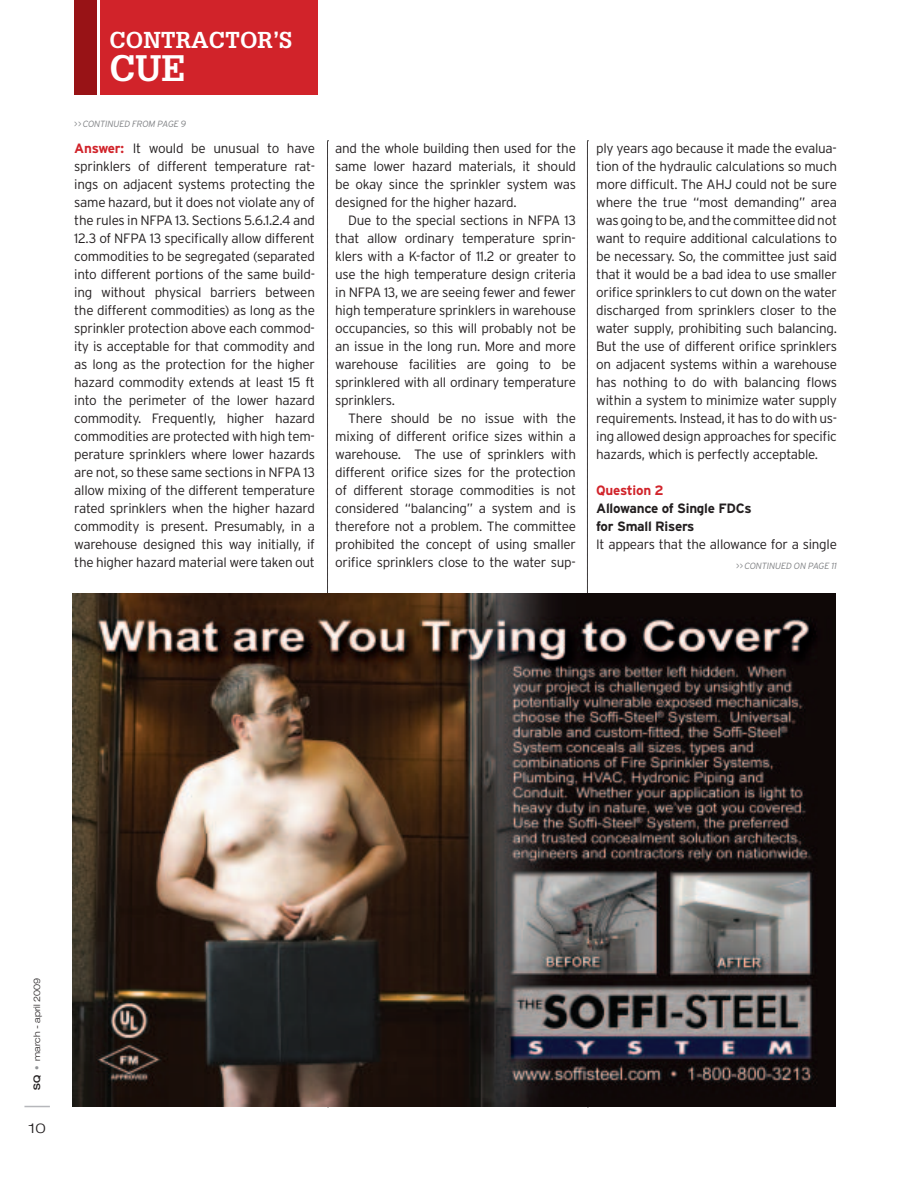
<style>
.page{position:relative;width:918px;height:1188px;background:#fff}
.page>*{position:absolute;margin:0;border:0;box-sizing:border-box;transform-origin:0 0}
.t1{font:700 36px "Glypha";color:#fff}
.t2{font:700 22.5px "Glypha";color:#fff}
.t3{font:300 13.5px/18px "Interstate";letter-spacing:-.02em;color:#231f20;text-align:justify}
.t4{font:700 13.5px/18px "Interstate";letter-spacing:-.02em;color:#231f20}
.t5{font:700 13.5px "Interstate";letter-spacing:-.02em;color:#d1232a}
.t6{font:300 expanded 13.5px "Helvetica Neue";color:#231f20;scale:1.15 1}
.t7{font:italic 300 9px "Interstate";letter-spacing:-.02em;color:#808285}
.t8{font:300 expanded 9px "Helvetica Neue";color:#231f20}
.s1{font-weight:700;color:#d1232a}
.s2{font-weight:500}
.s3{color:#939598}
</style>
<div class="page">
<div style="left:100px;top:0;width:217px;height:95px;background:#d1232a"></div>
<div style="left:74px;top:0;width:23px;height:95px;background:#981316"></div>
<svg style="left:327px;top:141px;width:2px;height:967px"></svg>
<svg style="left:587px;top:141px;width:1px;height:967px"></svg>
<img style="left:73px;top:593px;width:763px;height:514px">
<svg style="left:24px;top:1106px;width:26px;height:1px"></svg>
<h2 class="t2" style="left:110px;top:32px;width:184px">CONTRACTOR’S</h2>
<h1 class="t1" style="left:110px;top:55px;width:77px">CUE</h1>
<p class="t7" style="left:74px;top:120px;width:114px">&gt; &gt; CONTINUED FROM PAGE 9</p>
<p class="t3" style="left:74px;top:140px;width:242px"><span class="s1">Answer:</span> It would be unusual to have sprinklers of different temperature rat&shy;ings on adjacent systems protecting the same hazard, but it does not violate any of the rules in NFPA 13. Sections 5.6.1.2.4 and 12.3 of NFPA 13 specifically allow different commodities to be segregated (separated into different portions of the same build&shy;ing without physical barriers between the different commodities) as long as the sprinkler protection above each commod&shy;ity is acceptable for that commodity and as long as the protection for the higher hazard commodity extends at least 15 ft into the perimeter of the lower hazard commodity. Frequently, higher hazard commodities are protected with high tem&shy;perature sprinklers where lower hazards are not, so these same sections in NFPA 13 allow mixing of the different temperature rated sprinklers when the higher hazard commodity is present. Presumably, in a warehouse designed this way initially, if the higher hazard material were taken out</p>
<p class="t3" style="left:335px;top:140px;width:242px">and the whole building then used for the same lower hazard materials, it should be okay since the sprinkler system was designed for the higher hazard.</p>
<p class="t3" style="left:335px;top:212px;width:242px;text-indent:13px">Due to the special sections in NFPA 13 that allow ordinary temperature sprin&shy;klers with a K-factor of 11.2 or greater to use the high temperature design criteria in NFPA 13, we are seeing fewer and fewer high temperature sprinklers in warehouse occupancies, so this will probably not be an issue in the long run. More and more warehouse facilities are going to be sprinklered with all ordinary temperature sprinklers.</p>
<p class="t3" style="left:335px;top:410px;width:242px;text-indent:13px">There should be no issue with the mixing of different orifice sizes within a warehouse. The use of sprinklers with different orifice sizes for the protection of different storage commodities is not considered “balancing” a system and is therefore not a problem. The committee prohibited the concept of using smaller orifice sprinklers close to the water sup-</p>
<p class="t3" style="left:596px;top:140px;width:242px">ply years ago because it made the evalua&shy;tion of the hydraulic calculations so much more difficult. The AHJ could not be sure where the true “most demanding” area was going to be, and the committee did not want to require additional calculations to be necessary. So, the committee just said that it would be a bad idea to use smaller orifice sprinklers to cut down on the water discharged from sprinklers closer to the water supply, prohibiting such balancing.<br>But the use of different orifice sprinklers on adjacent systems within a warehouse has nothing to do with balancing flows within a system to minimize water supply requirements. Instead, it has to do with us&shy;ing allowed design approaches for specific hazards, which is perfectly acceptable.</p>
<p class="t5" style="left:596px;top:485px;width:69px">Question 2</p>
<p class="t4" style="left:596px;top:500px;width:157px">Allowance of Single FDCs for Small Risers</p>
<p class="t3" style="left:596px;top:536px;width:242px">It appears that the allowance for a single</p>
<p class="t7" style="left:736px;top:562px;width:102px">&gt; &gt; CONTINUED ON PAGE 11</p>
<p class="t8" style="left:34px;top:1090px;width:114px;rotate:-90deg"><span class="s2">SQ</span> <span class="s3">•</span> march - april 2009</p>
<p class="t6" style="left:29px;top:1123px;width:17px">10</p>
</div>
